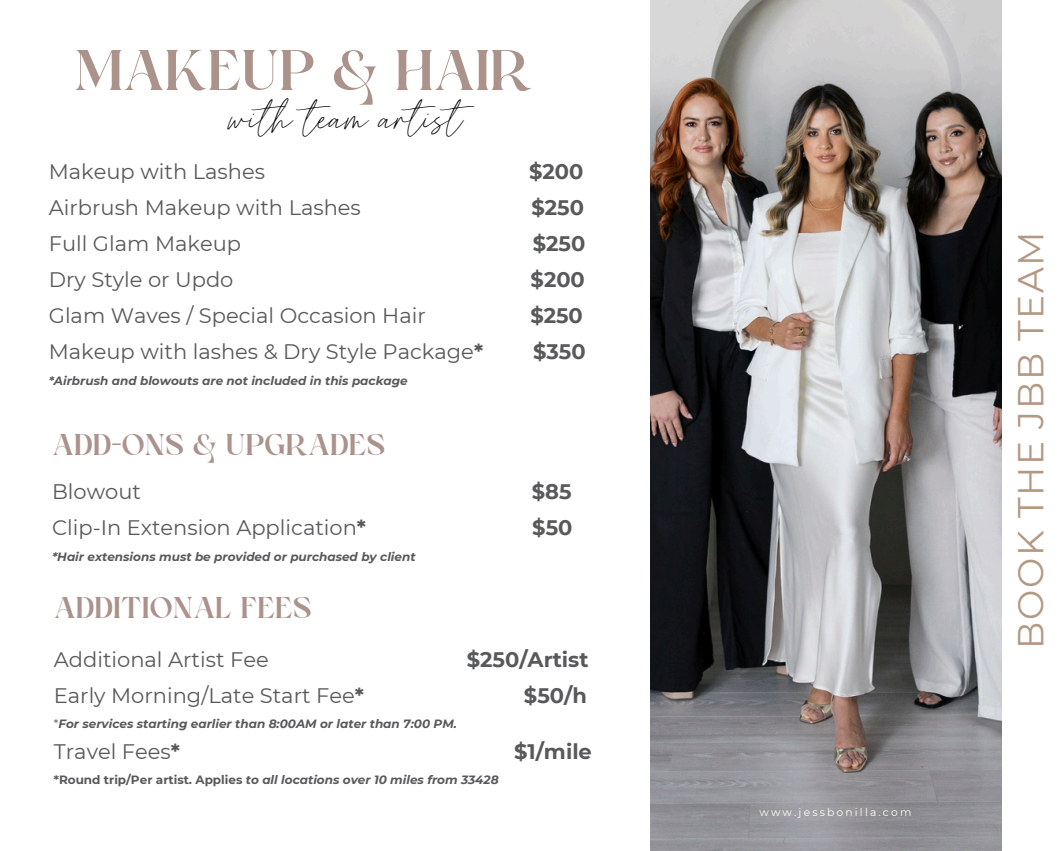
<style>
.page{position:relative;width:1064px;height:851px;background:#fff}
.page>*{position:absolute;margin:0;border:0;box-sizing:border-box;transform-origin:0 0}
.t1{font:57px "Creamy Peachy";color:#ab928a}
.t2{font:37.5px "Billigant";color:#000}
.t3{font:36px "Montserrat";letter-spacing:.045em;color:#b39883}
.t4{font:30px "Creamy Peachy";color:#ab928a}
.t5{font:21px "Montserrat";color:#58595a}
.t6{font:700 21px "Montserrat";color:#58595a}
.t7{font:italic 700 12px "Montserrat";color:#58595a}
.t8{font:10.8px "Montserrat";letter-spacing:.2em;color:#fefdf2}
.s1{font-weight:700}
.s2{font-weight:400;font-style:normal}
.s3{font-style:normal}
</style>
<div class="page">
<img style="left:650px;top:0;width:350px;height:850px">
<p class="t1" style="left:74px;top:47px;width:460px">MAKEUP &amp; HAIR</p>
<h5 class="t2" style="left:230px;top:93px;width:254px">with team artist</h5>
<p class="t5" style="left:49px;top:159px;width:218px">Makeup with Lashes</p>
<p class="t6" style="left:529px;top:159px;width:56px">$200</p>
<p class="t5" style="left:49px;top:195px;width:313px">Airbrush Makeup with Lashes</p>
<p class="t6" style="left:531px;top:195px;width:54px">$250</p>
<p class="t5" style="left:49px;top:231px;width:194px">Full Glam Makeup</p>
<p class="t6" style="left:532px;top:231px;width:54px">$250</p>
<p class="t5" style="left:49px;top:267px;width:186px">Dry Style or Updo</p>
<p class="t6" style="left:530px;top:267px;width:56px">$200</p>
<p class="t5" style="left:49px;top:303px;width:378px">Glam Waves / Special Occasion Hair</p>
<p class="t6" style="left:530px;top:303px;width:54px">$250</p>
<p class="t5" style="left:49px;top:339px;width:436px">Makeup with lashes &amp; Dry Style Package<span class="s1">*</span></p>
<p class="t6" style="left:533px;top:339px;width:54px">$350</p>
<p class="t7" style="left:49px;top:373px;width:360px">*Airbrush and blowouts are not included in this package</p>
<h1 class="t4" style="left:52px;top:432px;width:334px">ADD-ONS &amp; UPGRADES</h1>
<h3 class="t5" style="left:52px;top:478px;width:90px">Blowout</h3>
<h3 class="t6" style="left:531px;top:478px;width:41px">$85</h3>
<h3 class="t5" style="left:52px;top:514px;width:315px">Clip-In Extension Application<span class="s1">*</span></h3>
<h3 class="t6" style="left:532px;top:514px;width:42px">$50</h3>
<h3 class="t7" style="left:52px;top:549px;width:365px">*Hair extensions must be provided or purchased by client</h3>
<h5 class="t4" style="left:54px;top:595px;width:259px">ADDITIONAL FEES</h5>
<h4 class="t5" style="left:54px;top:646px;width:216px">Additional Artist Fee</h4>
<h4 class="t6" style="left:466px;top:646px;width:123px">$250/Artist</h4>
<h4 class="t5" style="left:54px;top:682px;width:311px">Early Morning/Late Start Fee<span class="s1">*</span></h4>
<h4 class="t6" style="left:524px;top:682px;width:64px">$50/h</h4>
<h4 class="t7" style="left:54px;top:716px;width:404px"><span class="s2">*</span>For services starting earlier than 8:00AM or later than 7:00 PM.</h4>
<h4 class="t5" style="left:54px;top:738px;width:128px">Travel Fees<span class="s1">*</span></h4>
<h4 class="t6" style="left:514px;top:738px;width:79px">$1/mile</h4>
<h4 class="t7" style="left:54px;top:772px;width:446px"><span class="s3">*Round trip/Per artist. Applies</span> to all locations over 10 miles from 33428</h4>
<h4 class="t8" style="left:759px;top:805px;width:153px">www.jessbonilla.com</h4>
<h5 class="t3" style="left:1008px;top:648px;width:419px;rotate:-90deg">BOOK THE JBB TEAM</h5>
</div>
